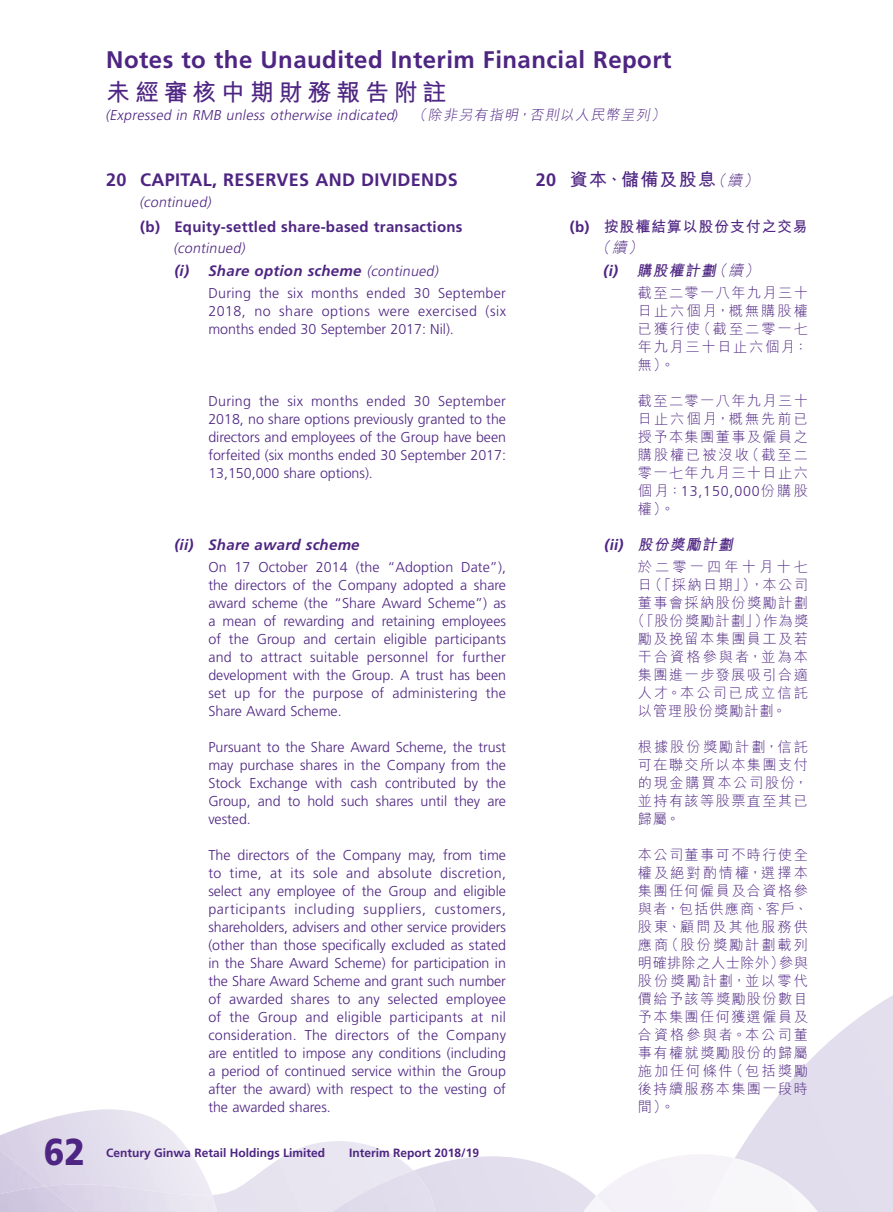
<style>
.page{position:relative;width:893px;height:1212px;background:#fff}
.page>*{position:absolute;margin:0;border:0;box-sizing:border-box;transform-origin:0 0}
.t1{font:900 37.5px "Frutiger LT Std";color:#4e2582;scale:.9 1}
.t2{font:700 24px "Frutiger LT Std";letter-spacing:.02em;color:#4e2582}
.t3{font:24px "M Hei HK Bold E Ten B5 H";letter-spacing:.2em;color:#4e2582}
.t4{font:700 18px "Frutiger LT Std";letter-spacing:.02em;color:#4e2582}
.t5{font:18px "M Hei HK Bold E Ten B5 H";letter-spacing:.07em;color:#4e2582}
.t6{font:italic 700 15px "Frutiger LT Std";letter-spacing:.02em;color:#4e2582}
.t7{font:700 15px "Frutiger LT Std";letter-spacing:.02em;color:#4e2582}
.t8{font:italic 15px "M Hei HK Bold E Ten B5 H";color:#4e2582}
.t9{font:15px "M Hei HK Bold E Ten B5 H";letter-spacing:.05em;color:#4e2582}
.t10{font:italic 15px "M Hei HK Light E Ten B5 H";color:#4e2582}
.t11{font:300 14.25px/18px "Frutiger LT Std";color:#4e2582;text-align:justify}
.t12{font:14.25px/18px "M Hei HK Light E Ten B5 H";letter-spacing:.095em;color:#4e2582;text-align:justify}
.t13{font:italic 300 14.25px "Frutiger LT Std";color:#4e2582}
.t14{font:14.25px "M Hei HK Light E Ten B5 H";letter-spacing:.07em;color:#4e2582}
.t15{font:14.25px "M Hei HK Light E Ten B5 H";letter-spacing:.14em;color:#4e2582}
.t16{font:14.25px "M Hei HK Light E Ten B5 H";letter-spacing:.215em;color:#4e2582}
.t17{font:700 12px "Frutiger LT Std";color:#4e2582}
.s1{font-family:"M Hei HK Light E Ten B5 H";font-weight:400}
.s2{font-weight:300;font-size:14.25px}
.s3{font-family:"Frutiger LT Std";font-weight:700}
.s4{font-family:"M Hei HK Light E Ten B5 H";font-style:italic;font-size:15px}
.s5{font-family:"M Hei HK Light E Ten B5 H"}
</style>
<div class="page">
<svg style="left:0;top:1109px;width:177px;height:27px"></svg>
<svg style="left:0;top:1136px;width:596px;height:76px"></svg>
<div style="left:0;top:1141px;width:45px;height:45px;background:#d8d2e6"></div>
<img style="left:303px;top:1170px;width:133px;height:42px">
<img style="left:0;top:1186px;width:110px;height:26px">
<img style="left:571px;top:1196px;width:25px;height:16px">
<svg style="left:597px;top:995px;width:296px;height:217px"></svg>
<img style="left:695px;top:1158px;width:137px;height:54px">
<h2 class="t2" style="left:106px;top:50px;width:567px">Notes to the Unaudited Interim Financial Report</h2>
<h2 class="t3" style="left:106px;top:83px;width:342px">未經審核中期財務報告附註</h2>
<p class="t13" style="left:105px;top:110px;width:564px">(Expressed in RMB unless otherwise indicated) <span class="s1">（除非另有指明，否則以人民幣呈列）</span></p>
<p class="t4" style="left:106px;top:173px;width:353px">20 CAPITAL, RESERVES AND DIVIDENDS</p>
<p class="t13" style="left:139px;top:196px;width:75px">(continued)</p>
<p class="t7" style="left:140px;top:221px;width:324px">(b) Equity-settled share-based transactions</p>
<p class="t13" style="left:173px;top:243px;width:75px">(continued)</p>
<p class="t6" style="left:174px;top:264px;width:268px">(i) Share option scheme <span class="s2">(continued)</span></p>
<p class="t11" style="left:208px;top:285px;width:299px">During the six months ended 30 September 2018, no share options were exercised (six months ended 30 September 2017: Nil).</p>
<p class="t11" style="left:208px;top:393px;width:299px">During the six months ended 30 September 2018, no share options previously granted to the directors and employees of the Group have been forfeited (six months ended 30 September 2017:<br>13,150,000 share options).</p>
<p class="t6" style="left:174px;top:539px;width:187px">(ii) Share award scheme</p>
<p class="t11" style="left:208px;top:559px;width:299px">On 17 October 2014 (the “Adoption Date”), the directors of the Company adopted a share award scheme (the “Share Award Scheme”) as a mean of rewarding and retaining employees of the Group and certain eligible participants and to attract suitable personnel for further development with the Group. A trust has been set up for the purpose of administering the Share Award Scheme.</p>
<p class="t11" style="left:208px;top:739px;width:299px">Pursuant to the Share Award Scheme, the trust may purchase shares in the Company from the Stock Exchange with cash contributed by the Group, and to hold such shares until they are vested.</p>
<p class="t11" style="left:208px;top:847px;width:299px">The directors of the Company may, from time to time, at its sole and absolute discretion, select any employee of the Group and eligible participants including suppliers, customers, shareholders, advisers and other service providers (other than those specifically excluded as stated in the Share Award Scheme) for participation in the Share Award Scheme and grant such number of awarded shares to any selected employee of the Group and eligible participants at nil consideration. The directors of the Company are entitled to impose any conditions (including a period of continued service within the Group after the award) with respect to the vesting of the awarded shares.</p>
<h1 class="t1" style="left:44px;top:1136px;width:47px">62</h1>
<p class="t17" style="left:106px;top:1148px;width:220px">Century Ginwa Retail Holdings Limited</p>
<p class="t17" style="left:349px;top:1148px;width:132px">Interim Report 2018/19</p>
<p class="t5" style="left:536px;top:173px;width:227px"><span class="s3">20</span> 資本、儲備及股息<span class="s4">（續）</span></p>
<p class="t9" style="left:570px;top:221px;width:240px"><span class="s3">(b)</span> 按股權結算以股份支付之交易</p>
<p class="t10" style="left:595px;top:242px;width:52px">（續）</p>
<p class="t8" style="left:603px;top:264px;width:160px"><span class="s3">(i)</span> 購股權計劃<span class="s5">（續）</span></p>
<p class="t12" style="left:638px;top:285px;width:172px">截至二零一八年九月三十日止六個月，概無購股權已獲行使（截至二零一七年九月三十日止六個月：無）。</p>
<p class="t12" style="left:638px;top:393px;width:172px">截至二零一八年九月三十日止六個月，概無先前已授予本集團董事及僱員之購股權已被沒收（截至二零一七年九月三十日止六</p>
<p class="t11" style="left:638px;top:483px;width:172px"><span class="s1">個月：</span>13,150,000<span class="s1">份購股</span></p>
<p class="t12" style="left:638px;top:501px;width:38px">權）。</p>
<p class="t8" style="left:604px;top:539px;width:133px"><span class="s3">(ii)</span> 股份獎勵計劃</p>
<p class="t16" style="left:638px;top:561px;width:172px">於二零一四年十月十七</p>
<p class="t12" style="left:638px;top:578px;width:172px">日（「採納日期」），本公司</p>
<p class="t12" style="left:638px;top:596px;width:172px">董事會採納股份獎勵計劃</p>
<p class="t14" style="left:631px;top:615px;width:179px">（「股份獎勵計劃」）作為獎</p>
<p class="t12" style="left:638px;top:632px;width:172px">勵及挽留本集團員工及若</p>
<p class="t15" style="left:638px;top:651px;width:172px">干合資格參與者，並為本</p>
<p class="t12" style="left:638px;top:668px;width:172px">集團進一步發展吸引合適</p>
<p class="t15" style="left:638px;top:687px;width:172px">人才。本公司已成立信託</p>
<p class="t14" style="left:638px;top:705px;width:150px">以管理股份獎勵計劃。</p>
<p class="t12" style="left:638px;top:740px;width:172px">根據股份獎勵計劃，信託可在聯交所以本集團支付的現金購買本公司股份，並持有該等股票直至其已歸屬。</p>
<p class="t12" style="left:638px;top:848px;width:172px">本公司董事可不時行使全權及絕對酌情權，選擇本集團任何僱員及合資格參與者，包括供應商、客戶、股東、顧問及其他服務供應商（股份獎勵計劃載列明確排除之人士除外）參與股份獎勵計劃，並以零代價給予該等獎勵股份數目予本集團任何獲選僱員及合資格參與者。本公司董事有權就獎勵股份的歸屬施加任何條件（包括獎勵後持續服務本集團一段時間）。</p>
</div>
